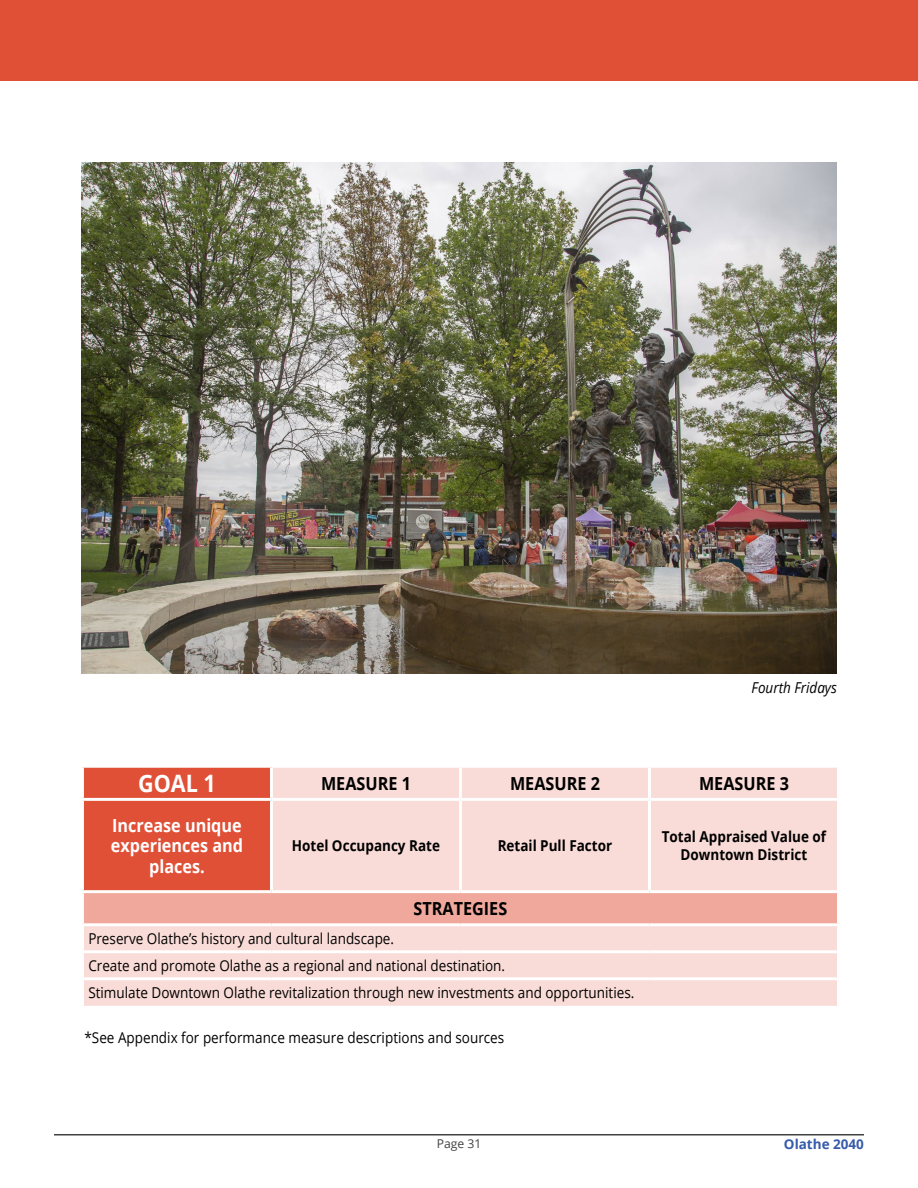
<style>
.page{position:relative;width:918px;height:1188px;background:#fff}
.page>*{position:absolute;margin:0;border:0;box-sizing:border-box;transform-origin:0 0}
.t1{font:700 24px "Open Sans";color:#fff;scale:.9 1}
.t2{font:700 18px/20.5px "Open Sans";color:#fff;text-align:center;scale:.9 1}
.t3{font:700 18px "Open Sans";color:#000;scale:.9 1}
.t4{font:15px/27px "Open Sans";color:#000;scale:.9 1}
.t5{font:700 15px/18px "Open Sans";color:#000;text-align:center;scale:.9 1}
.t6{font:italic 15px "Open Sans";color:#000;scale:.9 1}
.t7{font:700 13.5px "Open Sans";color:#355baa}
.t8{font:12.15px "Open Sans";color:#414142}
</style>
<div class="page">
<hr style="left:54px;top:1134px;width:810px;height:2px;background:#414142">
<svg style="left:84px;top:768px;width:753px;height:238px;background:#f5c6bd"></svg>
<div style="left:82px;top:892px;width:756px;height:33px;background:#efa89b"></div>
<hr style="left:270px;top:768px;width:3px;height:30px;background:#fff">
<hr style="left:459px;top:768px;width:3px;height:30px;background:#fff">
<hr style="left:648px;top:768px;width:3px;height:30px;background:#fff">
<hr style="left:81px;top:798px;width:190px;height:3px;background:#fff">
<hr style="left:271px;top:798px;width:189px;height:3px;background:#fff">
<hr style="left:270px;top:801px;width:3px;height:89px;background:#fff">
<hr style="left:460px;top:798px;width:189px;height:3px;background:#fff">
<hr style="left:459px;top:801px;width:3px;height:89px;background:#fff">
<hr style="left:649px;top:798px;width:191px;height:3px;background:#fff">
<hr style="left:648px;top:801px;width:3px;height:89px;background:#fff">
<hr style="left:81px;top:890px;width:190px;height:3px;background:#fff">
<hr style="left:81px;top:893px;width:3px;height:30px;background:#fff">
<hr style="left:271px;top:890px;width:189px;height:3px;background:#fff">
<hr style="left:460px;top:890px;width:189px;height:3px;background:#fff">
<hr style="left:649px;top:890px;width:191px;height:3px;background:#fff">
<hr style="left:837px;top:893px;width:3px;height:30px;background:#fff">
<hr style="left:81px;top:923px;width:190px;height:3px;background:#fff">
<hr style="left:271px;top:923px;width:189px;height:3px;background:#fff">
<hr style="left:460px;top:923px;width:189px;height:3px;background:#fff">
<hr style="left:649px;top:923px;width:191px;height:3px;background:#fff">
<hr style="left:81px;top:950px;width:190px;height:3px;background:#fff">
<hr style="left:271px;top:950px;width:189px;height:3px;background:#fff">
<hr style="left:460px;top:950px;width:189px;height:3px;background:#fff">
<hr style="left:649px;top:950px;width:191px;height:3px;background:#fff">
<hr style="left:81px;top:977px;width:190px;height:3px;background:#fff">
<hr style="left:271px;top:977px;width:189px;height:3px;background:#fff">
<hr style="left:460px;top:977px;width:189px;height:3px;background:#fff">
<hr style="left:649px;top:977px;width:191px;height:3px;background:#fff">
<div style="left:0;top:0;width:918px;height:80px;background:#e05037"></div>
<img style="left:81px;top:162px;width:756px;height:511px">
<p class="t6" style="left:752px;top:677px;width:96px">Fourth Fridays</p>
<h1 class="t1" style="left:138px;top:766px;width:88px">GOAL 1</h1>
<p class="t3" style="left:321px;top:770px;width:101px">MEASURE 1</p>
<p class="t3" style="left:510px;top:770px;width:101px">MEASURE 2</p>
<p class="t3" style="left:699px;top:770px;width:101px">MEASURE 3</p>
<p class="t2" style="left:111px;top:815px;width:148px">Increase unique experiences and places.</p>
<p class="t5" style="left:292px;top:836px;width:166px">Hotel Occupancy Rate</p>
<p class="t5" style="left:498px;top:836px;width:129px">Retail Pull Factor</p>
<p class="t5" style="left:662px;top:827px;width:184px">Total Appraised Value of<br>Downtown District</p>
<p class="t3" style="left:414px;top:896px;width:106px">STRATEGIES</p>
<p class="t4" style="left:88px;top:925px;width:608px">Preserve Olathe’s history and cultural landscape.<br>Create and promote Olathe as a regional and national destination.<br>Stimulate Downtown Olathe revitalization through new investments and opportunities.</p>
<p class="t4" style="left:85px;top:1023px;width:468px">*See Appendix for performance measure descriptions and sources</p>
<p class="t8" style="left:437px;top:1136px;width:46px">Page 31</p>
<p class="t7" style="left:784px;top:1135px;width:82px">Olathe 2040</p>
</div>
